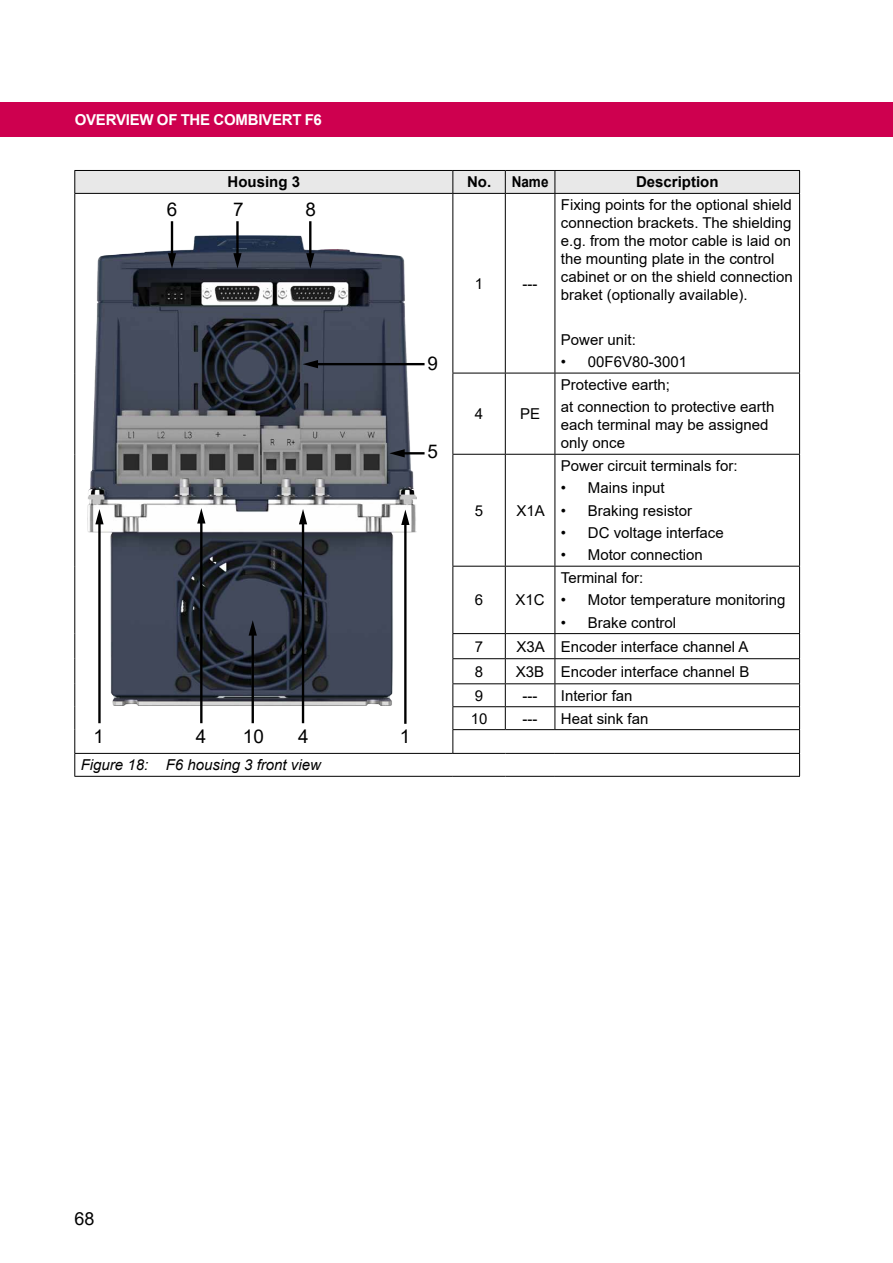
<style>
.page{position:relative;width:893px;height:1263px;background:#fff}
.page>*{position:absolute;margin:0;border:0;box-sizing:border-box;transform-origin:0 0}
.t1{font:18.9px "Arial";color:#000}
.t2{font:18px "Arial";color:#000}
.t3{font:15px/18px "Arial";color:#000}
.t4{font:italic 15px "Arial";color:#000}
.t5{font:700 15px "Arial";color:#000}
.t6{font:700 15px "Arial";letter-spacing:-.015em;color:#fff}
</style>
<div class="page">
<div style="left:0;top:102px;width:893px;height:34px;background:#ce004f"></div>
<hr style="left:74px;top:194px;width:1px;height:179px;background:#000">
<hr style="left:452px;top:194px;width:1px;height:179px;background:#000">
<hr style="left:74px;top:373px;width:1px;height:81px;background:#000">
<hr style="left:452px;top:373px;width:53px;height:1px;background:#000">
<hr style="left:452px;top:373px;width:1px;height:81px;background:#000">
<hr style="left:505px;top:373px;width:50px;height:1px;background:#000">
<hr style="left:555px;top:373px;width:245px;height:1px;background:#000">
<hr style="left:74px;top:454px;width:1px;height:112px;background:#000">
<hr style="left:452px;top:454px;width:53px;height:1px;background:#000">
<hr style="left:452px;top:455px;width:1px;height:111px;background:#000">
<hr style="left:505px;top:454px;width:50px;height:1px;background:#000">
<hr style="left:555px;top:454px;width:245px;height:1px;background:#000">
<hr style="left:74px;top:566px;width:1px;height:68px;background:#000">
<hr style="left:452px;top:566px;width:53px;height:1px;background:#000">
<hr style="left:452px;top:566px;width:1px;height:67px;background:#000">
<hr style="left:505px;top:566px;width:50px;height:1px;background:#000">
<hr style="left:555px;top:566px;width:245px;height:1px;background:#000">
<hr style="left:452px;top:633px;width:53px;height:1px;background:#000">
<hr style="left:505px;top:633px;width:50px;height:1px;background:#000">
<hr style="left:555px;top:633px;width:245px;height:1px;background:#000">
<hr style="left:452px;top:658px;width:53px;height:1px;background:#000">
<hr style="left:505px;top:658px;width:50px;height:1px;background:#000">
<hr style="left:555px;top:658px;width:245px;height:1px;background:#000">
<hr style="left:452px;top:706px;width:53px;height:1px;background:#000">
<hr style="left:505px;top:706px;width:50px;height:1px;background:#000">
<hr style="left:555px;top:706px;width:245px;height:1px;background:#000">
<hr style="left:452px;top:729px;width:53px;height:1px;background:#000">
<hr style="left:505px;top:729px;width:50px;height:1px;background:#000">
<hr style="left:555px;top:729px;width:245px;height:1px;background:#000">
<hr style="left:505px;top:194px;width:1px;height:179px;background:#000">
<hr style="left:555px;top:194px;width:1px;height:179px;background:#000">
<hr style="left:799px;top:194px;width:1px;height:179px;background:#000">
<hr style="left:505px;top:373px;width:1px;height:81px;background:#000">
<hr style="left:555px;top:373px;width:1px;height:81px;background:#000">
<hr style="left:799px;top:373px;width:1px;height:81px;background:#000">
<hr style="left:505px;top:455px;width:1px;height:111px;background:#000">
<hr style="left:555px;top:455px;width:1px;height:111px;background:#000">
<hr style="left:799px;top:455px;width:1px;height:111px;background:#000">
<hr style="left:505px;top:566px;width:1px;height:67px;background:#000">
<hr style="left:555px;top:566px;width:1px;height:67px;background:#000">
<hr style="left:799px;top:566px;width:1px;height:67px;background:#000">
<hr style="left:452px;top:683px;width:53px;height:1px;background:#000">
<hr style="left:505px;top:683px;width:50px;height:1px;background:#000">
<hr style="left:555px;top:683px;width:245px;height:1px;background:#000">
<svg style="left:505px;top:634px;width:1px;height:95px"></svg>
<svg style="left:555px;top:634px;width:1px;height:95px"></svg>
<svg style="left:452px;top:634px;width:1px;height:119px"></svg>
<svg style="left:74px;top:170px;width:726px;height:23px;background:#dbdbdb"></svg>
<hr style="left:74px;top:193px;width:379px;height:1px;background:#000">
<hr style="left:453px;top:193px;width:52px;height:1px;background:#000">
<hr style="left:505px;top:193px;width:50px;height:1px;background:#000">
<hr style="left:555px;top:193px;width:245px;height:1px;background:#000">
<hr style="left:74px;top:753px;width:379px;height:1px;background:#000">
<svg style="left:74px;top:634px;width:1px;height:142px"></svg>
<hr style="left:453px;top:753px;width:52px;height:1px;background:#000">
<hr style="left:505px;top:753px;width:50px;height:1px;background:#000">
<hr style="left:555px;top:753px;width:245px;height:1px;background:#000">
<svg style="left:799px;top:634px;width:1px;height:142px"></svg>
<hr style="left:74px;top:776px;width:379px;height:1px;background:#000">
<hr style="left:453px;top:776px;width:52px;height:1px;background:#000">
<hr style="left:505px;top:776px;width:50px;height:1px;background:#000">
<hr style="left:555px;top:776px;width:245px;height:1px;background:#000">
<img style="left:88px;top:235px;width:328px;height:470px">
<hr style="left:171px;top:221px;width:2px;height:35px;background:#000">
<svg style="left:168px;top:253px;width:8px;height:15px"></svg>
<hr style="left:236px;top:221px;width:3px;height:35px;background:#000">
<svg style="left:233px;top:253px;width:9px;height:15px"></svg>
<hr style="left:309px;top:221px;width:2px;height:35px;background:#000">
<svg style="left:306px;top:253px;width:8px;height:15px"></svg>
<hr style="left:315px;top:363px;width:110px;height:2px;background:#000">
<svg style="left:303px;top:360px;width:15px;height:8px"></svg>
<hr style="left:402px;top:452px;width:23px;height:2px;background:#000">
<svg style="left:389px;top:449px;width:16px;height:8px"></svg>
<hr style="left:200px;top:521px;width:3px;height:202px;background:#000">
<svg style="left:197px;top:508px;width:8px;height:15px"></svg>
<hr style="left:404px;top:522px;width:3px;height:202px;background:#000">
<svg style="left:401px;top:510px;width:8px;height:15px"></svg>
<hr style="left:98px;top:522px;width:3px;height:201px;background:#000">
<svg style="left:95px;top:509px;width:9px;height:15px"></svg>
<hr style="left:302px;top:522px;width:2px;height:201px;background:#000">
<svg style="left:299px;top:509px;width:8px;height:15px"></svg>
<hr style="left:252px;top:633px;width:2px;height:90px;background:#000">
<svg style="left:249px;top:620px;width:8px;height:16px"></svg>
<p class="t6" style="left:75px;top:110px;width:249px">Overvi ew of th e COMBIVERT F6</p>
<p class="t5" style="left:228px;top:172px;width:74px">Housing 3</p>
<p class="t5" style="left:467px;top:172px;width:83px">No. Name</p>
<p class="t5" style="left:636px;top:172px;width:84px">Description</p>
<p class="t1" style="left:167px;top:196px;width:12px">6</p>
<p class="t1" style="left:233px;top:196px;width:12px">7</p>
<p class="t1" style="left:305px;top:196px;width:12px">8</p>
<p class="t1" style="left:428px;top:351px;width:12px">9</p>
<p class="t1" style="left:428px;top:439px;width:12px">5</p>
<p class="t1" style="left:94px;top:723px;width:12px">1</p>
<p class="t1" style="left:196px;top:723px;width:12px">4</p>
<p class="t1" style="left:298px;top:723px;width:12px">4</p>
<p class="t1" style="left:400px;top:723px;width:12px">1</p>
<p class="t1" style="left:243px;top:723px;width:23px">10</p>
<p class="t4" style="left:81px;top:755px;width:242px">Figure 18: F6 housing 3 front view</p>
<p class="t3" style="left:475px;top:274px;width:10px">1</p>
<p class="t3" style="left:523px;top:274px;width:16px">---</p>
<p class="t3" style="left:475px;top:405px;width:10px">4</p>
<p class="t3" style="left:520px;top:405px;width:22px">PE</p>
<p class="t3" style="left:475px;top:501px;width:10px">5</p>
<p class="t3" style="left:516px;top:501px;width:30px">X1A</p>
<p class="t3" style="left:475px;top:591px;width:10px">6</p>
<p class="t3" style="left:515px;top:591px;width:31px">X1C</p>
<p class="t3" style="left:561px;top:196px;width:233px">Fixing points for the optional shield connection brackets. The shielding e.g. from the motor cable is laid on the mounting plate in the control cabinet or on the shield connection braket (optionally available).</p>
<p class="t3" style="left:561px;top:330px;width:77px">Power unit:</p>
<p class="t3" style="left:561px;top:353px;width:128px">• 00F6V80-3001</p>
<p class="t3" style="left:561px;top:373px;width:215px;line-height:22.2px">Protective earth;<br>at connection to protective earth</p>
<p class="t3" style="left:561px;top:416px;width:209px">each terminal may be assigned only once</p>
<p class="t3" style="left:561px;top:457px;width:178px">Power circuit terminals for:</p>
<p class="t3" style="left:561px;top:479px;width:105px">• Mains input</p>
<p class="t3" style="left:561px;top:501px;width:133px">• Braking resistor</p>
<p class="t3" style="left:561px;top:523px;width:164px">• DC voltage interface</p>
<p class="t3" style="left:561px;top:546px;width:144px">• Motor connection</p>
<p class="t3" style="left:561px;top:569px;width:84px">Terminal for:</p>
<p class="t3" style="left:561px;top:591px;width:226px">• Motor temperature monitoring</p>
<p class="t3" style="left:561px;top:613px;width:117px">• Brake control</p>
<p class="t3" style="left:475px;top:637px;width:10px">7</p>
<p class="t3" style="left:516px;top:637px;width:234px">X3A Encoder interface channel A</p>
<p class="t3" style="left:475px;top:662px;width:10px">8</p>
<p class="t3" style="left:516px;top:662px;width:235px">X3B Encoder interface channel B</p>
<p class="t3" style="left:475px;top:686px;width:10px">9</p>
<p class="t3" style="left:523px;top:686px;width:16px">---</p>
<p class="t3" style="left:561px;top:686px;width:73px">Interior fan</p>
<p class="t3" style="left:471px;top:709px;width:18px">10</p>
<p class="t3" style="left:523px;top:709px;width:16px">---</p>
<p class="t3" style="left:561px;top:709px;width:89px">Heat sink fan</p>
<p class="t2" style="left:74px;top:1206px;width:22px">68</p>
</div>
